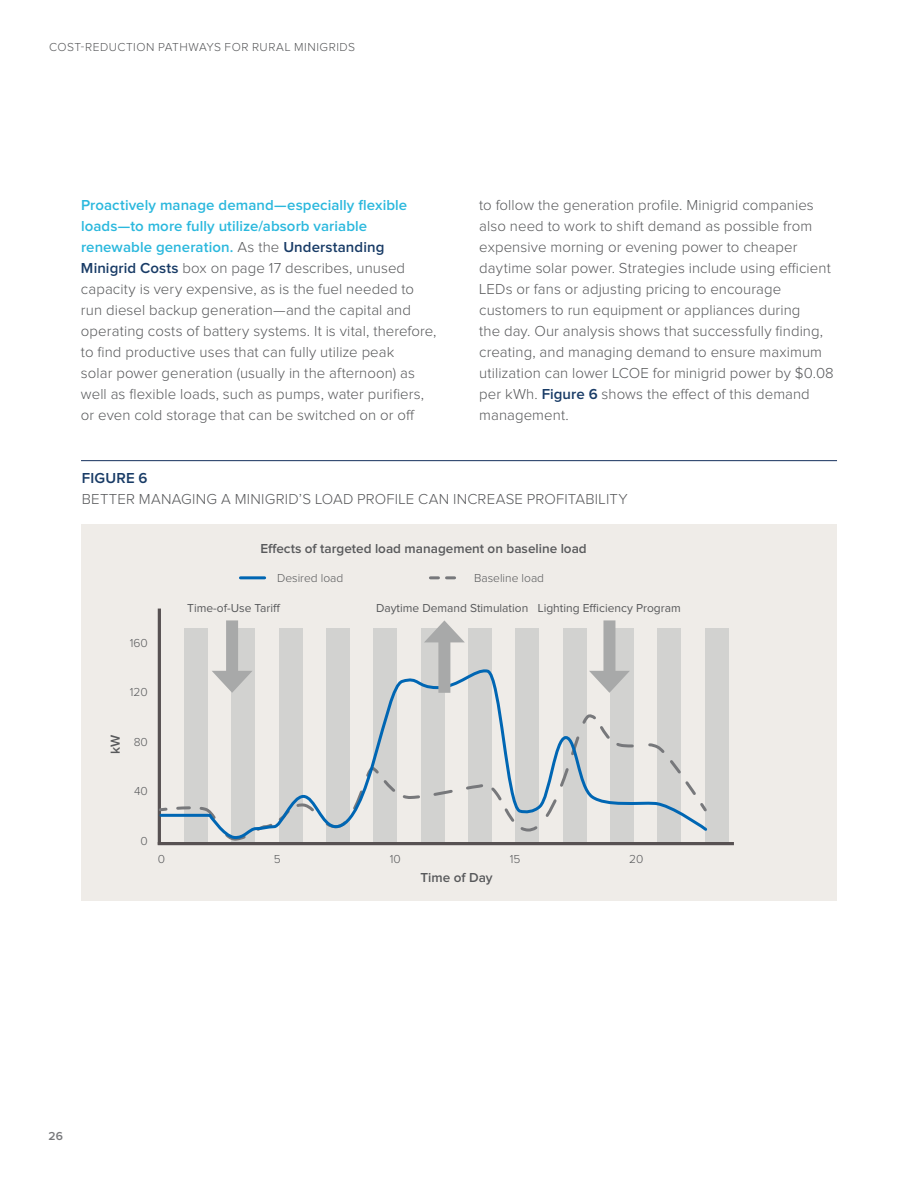
<style>
.page{position:relative;width:918px;height:1188px;background:#fff}
.page>*{position:absolute;margin:0;border:0;box-sizing:border-box;transform-origin:0 0}
.t1{font:300 15px/21px "Proxima Nova";letter-spacing:.005em;color:#58595b}
.t2{font:600 15px "Proxima Nova";letter-spacing:.01em;color:#183b66}
.t3{font:600 13.5px "Proxima Nova";color:#58595b}
.t4{font:12px "Proxima Nova";color:#58595b}
.t5{font:300 12px "Proxima Nova";color:#58595b}
.t6{font:300 12px "Proxima Nova";letter-spacing:.04em;color:#58595b}
.t7{font:600 12px "Proxima Nova";color:#77787b}
.s1{font-weight:600;color:#2bb8dd}
.s2{font-weight:600;color:#183b66}
</style>
<div class="page">
<div style="left:82px;top:525px;width:755px;height:376px;background:#efece8"></div>
<div style="left:184px;top:628px;width:24px;height:214px;background:#d2d2d0"></div>
<div style="left:374px;top:628px;width:23px;height:214px;background:#d2d2d0"></div>
<div style="left:563px;top:628px;width:23px;height:214px;background:#d2d2d0"></div>
<div style="left:279px;top:628px;width:24px;height:214px;background:#d2d2d0"></div>
<div style="left:468px;top:628px;width:24px;height:214px;background:#d2d2d0"></div>
<div style="left:657px;top:628px;width:24px;height:214px;background:#d2d2d0"></div>
<div style="left:232px;top:628px;width:23px;height:214px;background:#d2d2d0"></div>
<div style="left:421px;top:628px;width:24px;height:214px;background:#d2d2d0"></div>
<div style="left:610px;top:628px;width:24px;height:214px;background:#d2d2d0"></div>
<div style="left:326px;top:628px;width:24px;height:214px;background:#d2d2d0"></div>
<div style="left:515px;top:628px;width:24px;height:214px;background:#d2d2d0"></div>
<div style="left:705px;top:628px;width:23px;height:214px;background:#d2d2d0"></div>
<hr style="left:158px;top:609px;width:3px;height:236px;background:#575152">
<hr style="left:81px;top:460px;width:756px;height:1px;background:#2f476f">
<hr style="left:158px;top:842px;width:576px;height:3px;background:#575152">
<svg style="left:159px;top:668px;width:549px;height:174px"></svg>
<div style="left:226px;top:620px;width:12px;height:59px;background:#a8a9a9"></div>
<svg style="left:212px;top:671px;width:41px;height:22px"></svg>
<div style="left:603px;top:620px;width:12px;height:59px;background:#a8a9a9"></div>
<svg style="left:589px;top:671px;width:41px;height:22px"></svg>
<div style="left:438px;top:634px;width:12px;height:59px;background:#a8a9a9"></div>
<svg style="left:425px;top:620px;width:39px;height:22px"></svg>
<svg style="left:430px;top:576px;width:25px;height:3px"></svg>
<hr style="left:240px;top:576px;width:25px;height:3px;background:#0066b3">
<p class="t6" style="left:49px;top:40px;width:308px">COST-REDUCTION PATHWAYS FOR RURAL MINIGRIDS</p>
<p class="t1" style="left:81px;top:195px;width:357px"><span class="s1">Proactively manage demand—especially flexible loads—to more fully utilize/absorb variable renewable generation.</span> As the <span class="s2">Understanding Minigrid Costs</span> box on page 17 describes, unused capacity is very expensive, as is the fuel needed to run diesel backup generation—and the capital and operating costs of battery systems. It is vital, therefore, to find productive uses that can fully utilize peak<br>solar power generation (usually in the afternoon) as well as flexible loads, such as pumps, water purifiers, or even cold storage that can be switched on or off</p>
<p class="t1" style="left:479px;top:195px;width:356px">to follow the generation profile. Minigrid companies also need to work to shift demand as possible from expensive morning or evening power to cheaper daytime solar power. Strategies include using efficient LEDs or fans or adjusting pricing to encourage customers to run equipment or appliances during<br>the day. Our analysis shows that successfully finding, creating, and managing demand to ensure maximum utilization can lower LCOE for minigrid power by $0.08 per kWh. <span class="s2">Figure 6</span> shows the effect of this demand management.</p>
<p class="t2" style="left:82px;top:470px;width:67px">FIGURE 6</p>
<p class="t1" style="left:82px;top:489px;width:548px">BETTER MANAGING A MINIGRID’S LOAD PROFILE CAN INCREASE PROFITABILITY</p>
<p class="t3" style="left:260px;top:541px;width:328px">Effects of targeted load management on baseline load</p>
<p class="t5" style="left:277px;top:571px;width:68px">Desired load</p>
<p class="t5" style="left:474px;top:571px;width:71px">Baseline load</p>
<p class="t5" style="left:130px;top:636px;width:19px">160</p>
<p class="t5" style="left:130px;top:686px;width:19px">120</p>
<p class="t3" style="left:108px;top:754px;width:20px;rotate:-90deg">kW</p>
<p class="t5" style="left:134px;top:735px;width:16px">80</p>
<p class="t5" style="left:134px;top:785px;width:15px">40</p>
<p class="t4" style="left:187px;top:602px;width:95px">Time-of-Use Tariff</p>
<p class="t4" style="left:376px;top:602px;width:306px">Daytime Demand Stimulation Lighting Efficiency Program</p>
<p class="t5" style="left:141px;top:834px;width:9px">0</p>
<p class="t5" style="left:158px;top:853px;width:9px">0</p>
<p class="t5" style="left:274px;top:853px;width:8px">5</p>
<p class="t5" style="left:390px;top:853px;width:12px">10</p>
<p class="t5" style="left:510px;top:853px;width:12px">15</p>
<p class="t5" style="left:629px;top:853px;width:16px">20</p>
<p class="t3" style="left:420px;top:870px;width:74px">Time of Day</p>
<p class="t7" style="left:49px;top:1129px;width:16px">26</p>
</div>
